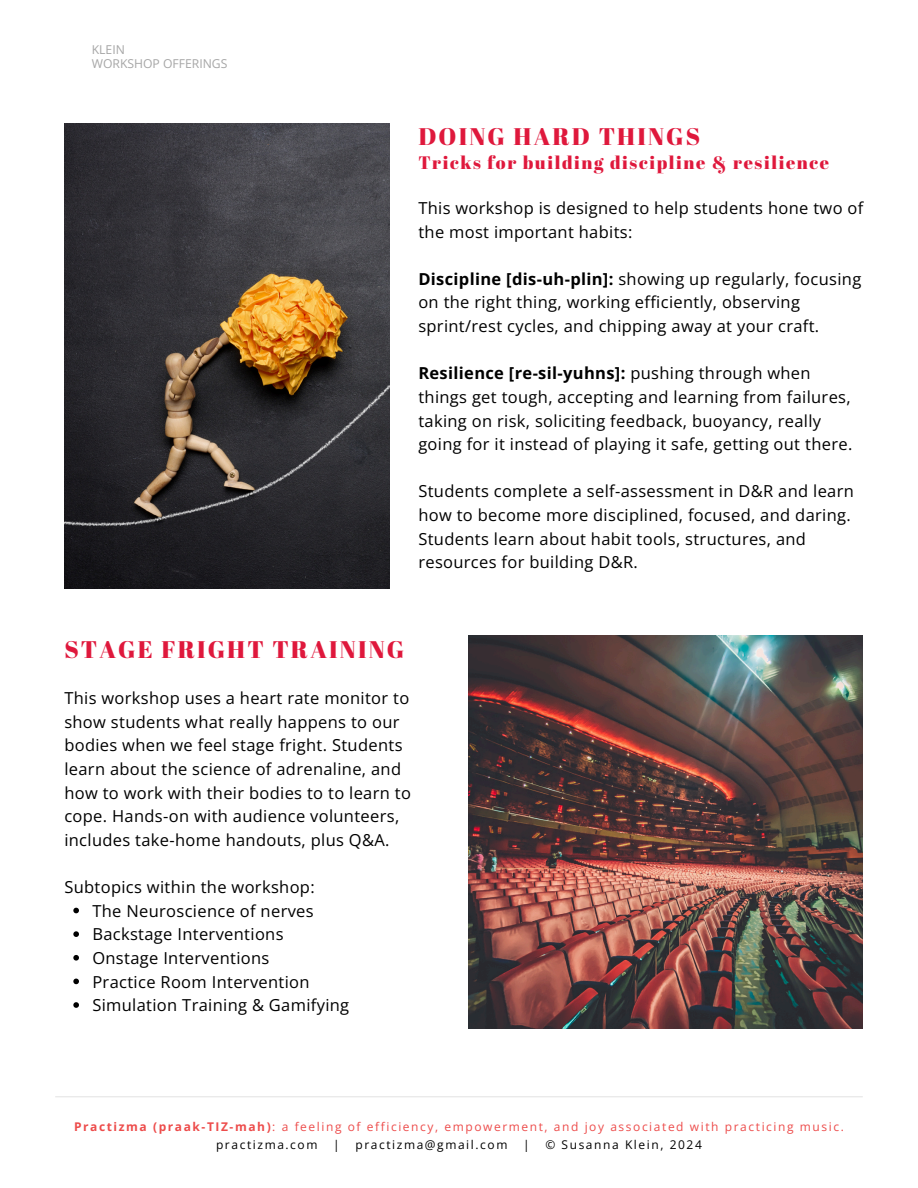
<style>
.page{position:relative;width:918px;height:1188px;background:#fff}
.page>*{position:absolute;margin:0;border:0;box-sizing:border-box;transform-origin:0 0}
.t1{font:24px "Abril Fatface";letter-spacing:.09em;color:#df183c}
.t2{font:18px "Abril Fatface";letter-spacing:.09em;color:#df183c}
.t3{font:16.5px/23.7px "Open Sans";letter-spacing:.02em;color:#000}
.t4{font:12.15px/13.2px "Open Sans";color:#a6a6a6}
.t5{font:12px "Open Sans";letter-spacing:.13em;color:#ed4c4b}
.t6{font:12px "Open Sans";letter-spacing:.13em;color:#000}
.s1{font-weight:700}
</style>
<div class="page">
<img style="left:64px;top:123px;width:325px;height:465px">
<svg style="left:73px;top:908px;width:6px;height:5px"></svg>
<svg style="left:73px;top:931px;width:6px;height:6px"></svg>
<svg style="left:73px;top:955px;width:6px;height:6px"></svg>
<svg style="left:73px;top:979px;width:6px;height:5px"></svg>
<svg style="left:73px;top:1002px;width:6px;height:6px"></svg>
<img style="left:469px;top:635px;width:394px;height:393px">
<hr style="left:55px;top:1096px;width:808px;height:1px;background:#a6a6a6">
<h2 class="t4" style="left:92px;top:43px;width:137px">KLEIN<br>WORKSHOP OFFERINGS</h2>
<h3 class="t1" style="left:418px;top:120px;width:283px">DOING HARD THINGS</h3>
<h3 class="t2" style="left:418px;top:150px;width:412px">Tricks for building discipline &amp; resilience</h3>
<h1 class="t3" style="left:418px;top:196px;width:447px">This workshop is designed to help students hone two of the most important habits:</h1>
<h2 class="t3" style="left:418px;top:267px;width:444px"><span class="s1">Discipline [dis-uh-plin]:</span> showing up regularly, focusing on the right thing, working efficiently, observing sprint/rest cycles, and chipping away at your craft.</h2>
<h2 class="t3" style="left:418px;top:361px;width:435px"><span class="s1">Resilience [re-sil-yuhns]:</span> pushing through when things get tough, accepting and learning from failures, taking on risk, soliciting feedback, buoyancy, really going for it instead of playing it safe, getting out there.</h2>
<p class="t3" style="left:418px;top:479px;width:437px">Students complete a self-assessment in D&amp;R and learn how to become more disciplined, focused, and daring.<br>Students learn about habit tools, structures, and resources for building D&amp;R.</p>
<p class="t1" style="left:64px;top:633px;width:341px">STAGE FRIGHT TRAINING</p>
<p class="t3" style="left:64px;top:686px;width:348px">This workshop uses a heart rate monitor to show students what really happens to our bodies when we feel stage fright. Students learn about the science of adrenaline, and how to work with their bodies to to learn to cope. Hands-on with audience volunteers, includes take-home handouts, plus Q&amp;A.</p>
<p class="t3" style="left:64px;top:875px;width:252px">Subtopics within the workshop:</p>
<p class="t3" style="left:92px;top:898px;width:223px">The Neuroscience of nerves</p>
<h2 class="t3" style="left:92px;top:922px;width:193px">Backstage Interventions</h2>
<h2 class="t3" style="left:92px;top:946px;width:179px">Onstage Interventions</h2>
<h2 class="t3" style="left:92px;top:969px;width:219px">Practice Room Intervention</h2>
<h2 class="t3" style="left:92px;top:993px;width:258px">Simulation Training &amp; Gamifying</h2>
<p class="t5" style="left:74px;top:1118px;width:771px"><span class="s1">Practizma (praak-TIZ-mah)</span>: a feeling of efficiency, empowerment, and joy associated with practicing music.</p>
<p class="t6" style="left:216px;top:1136px;width:103px">practizma.com</p>
<p class="t6" style="left:333px;top:1136px;width:8px">|</p>
<p class="t6" style="left:355px;top:1136px;width:153px">practizma@gmail.com</p>
<p class="t6" style="left:523px;top:1136px;width:8px">|</p>
<p class="t6" style="left:545px;top:1136px;width:158px">© Susanna Klein, 2024</p>
</div>
